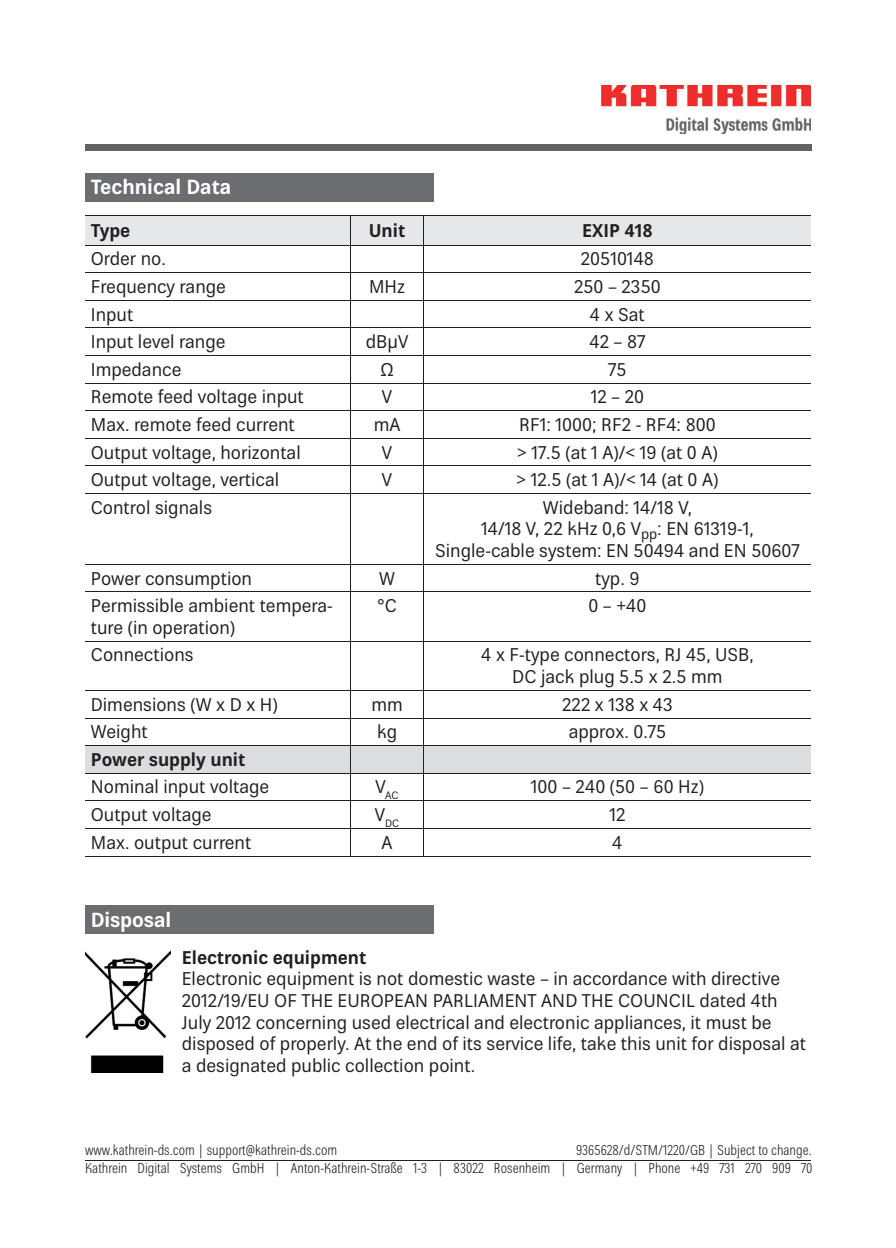
<style>
.page{position:relative;width:896px;height:1248px;background:#fff}
.page>*{position:absolute;margin:0;border:0;box-sizing:border-box;transform-origin:0 0}
.t1{font:700 20px "Kathrein 75";color:#fff}
.t2{font:18px/21.6px "Kathrein 55";color:#231f20;text-align:center}
.t3{font:700 18px "Kathrein 75";color:#231f20}
.t4{font:300 condensed 14px/17.8px "Kathrein 47";color:#231f20;text-align:right}
.t5{font:10.4px "Kathrein 55";color:#231f20}
</style>
<div class="page">
<hr style="left:85px;top:1159px;width:726px;height:1px;background:#231f20">
<div style="left:85px;top:144px;width:726px;height:6px;background:#636366"></div>
<img style="left:602px;top:85px;width:209px;height:49px">
<div style="left:85px;top:173px;width:349px;height:28px;background:#6c6d70"></div>
<svg style="left:85px;top:216px;width:726px;height:277px"></svg>
<hr style="left:85px;top:493px;width:265px;height:1px;background:#231f20">
<hr style="left:350px;top:493px;width:74px;height:1px;background:#231f20">
<hr style="left:350px;top:493px;width:1px;height:71px;background:#231f20">
<hr style="left:424px;top:493px;width:387px;height:1px;background:#231f20">
<hr style="left:424px;top:493px;width:1px;height:71px;background:#231f20">
<hr style="left:85px;top:564px;width:265px;height:1px;background:#231f20">
<hr style="left:350px;top:564px;width:74px;height:1px;background:#231f20">
<svg style="left:350px;top:565px;width:1px;height:26px"></svg>
<hr style="left:424px;top:564px;width:387px;height:1px;background:#231f20">
<hr style="left:85px;top:591px;width:265px;height:1px;background:#231f20">
<hr style="left:350px;top:591px;width:74px;height:1px;background:#231f20">
<hr style="left:350px;top:592px;width:1px;height:49px;background:#231f20">
<hr style="left:424px;top:591px;width:387px;height:1px;background:#231f20">
<hr style="left:424px;top:592px;width:1px;height:49px;background:#231f20">
<hr style="left:85px;top:641px;width:265px;height:1px;background:#231f20">
<hr style="left:350px;top:641px;width:74px;height:1px;background:#231f20">
<hr style="left:350px;top:641px;width:1px;height:49px;background:#231f20">
<hr style="left:424px;top:641px;width:387px;height:1px;background:#231f20">
<hr style="left:424px;top:641px;width:1px;height:49px;background:#231f20">
<svg style="left:85px;top:690px;width:726px;height:165px"></svg>
<hr style="left:85px;top:855px;width:265px;height:1px;background:#231f20">
<hr style="left:350px;top:855px;width:74px;height:1px;background:#231f20">
<hr style="left:424px;top:855px;width:387px;height:1px;background:#231f20">
<hr style="left:85px;top:215px;width:265px;height:1px;background:#231f20">
<hr style="left:350px;top:215px;width:74px;height:1px;background:#231f20">
<hr style="left:350px;top:215px;width:1px;height:30px;background:#231f20">
<hr style="left:424px;top:215px;width:387px;height:1px;background:#231f20">
<hr style="left:424px;top:215px;width:1px;height:30px;background:#231f20">
<div style="left:85px;top:905px;width:349px;height:28px;background:#6c6d70"></div>
<img style="left:85px;top:951px;width:85px;height:121px">
<p class="t1" style="left:91px;top:173px;width:142px">Technical Data</p>
<p class="t3" style="left:91px;top:217px;width:41px">Type</p>
<p class="t3" style="left:369px;top:217px;width:38px">Unit</p>
<p class="t3" style="left:582px;top:217px;width:72px">EXIP 418</p>
<p class="t2" style="left:91px;top:248px;width:77px">Order no.</p>
<p class="t2" style="left:581px;top:248px;width:75px">20510148</p>
<p class="t2" style="left:91px;top:276px;width:137px">Frequency range</p>
<p class="t2" style="left:369px;top:276px;width:38px">MHz</p>
<p class="t2" style="left:574px;top:276px;width:88px">250 – 2350</p>
<p class="t2" style="left:91px;top:303px;width:44px">Input</p>
<p class="t2" style="left:590px;top:303px;width:56px">4 x Sat</p>
<p class="t2" style="left:91px;top:331px;width:136px">Input level range</p>
<p class="t2" style="left:366px;top:331px;width:44px">dBµV</p>
<p class="t2" style="left:589px;top:331px;width:57px">42 – 87</p>
<p class="t2" style="left:91px;top:358px;width:92px">Impedance</p>
<p class="t2" style="left:380px;top:358px;width:15px">Ω</p>
<p class="t2" style="left:608px;top:358px;width:20px">75</p>
<p class="t2" style="left:91px;top:386px;width:215px">Remote feed voltage input</p>
<p class="t2" style="left:382px;top:386px;width:12px">V</p>
<p class="t2" style="left:591px;top:386px;width:55px">12 – 20</p>
<p class="t2" style="left:91px;top:414px;width:206px">Max. remote feed current</p>
<p class="t2" style="left:374px;top:414px;width:28px">mA</p>
<p class="t2" style="left:519px;top:414px;width:198px">RF1: 1000; RF2 - RF4: 800</p>
<p class="t2" style="left:91px;top:441px;width:212px">Output voltage, horizontal</p>
<p class="t2" style="left:382px;top:441px;width:12px">V</p>
<p class="t2" style="left:517px;top:441px;width:202px">&gt; 17.5 (at 1 A)/&lt; 19 (at 0 A)</p>
<p class="t2" style="left:91px;top:469px;width:190px">Output voltage, vertical</p>
<p class="t2" style="left:382px;top:469px;width:12px">V</p>
<p class="t2" style="left:516px;top:469px;width:203px">&gt; 12.5 (at 1 A)/&lt; 14 (at 0 A)</p>
<p class="t2" style="left:91px;top:496px;width:123px">Control signals</p>
<p class="t2" style="left:435px;top:496px;width:366px">Wideband: 14/18 V,<br>14/18 V, 22 kHz 0,6 V<sub>pp</sub>: EN 61319-1,<br>Single-cable system: EN 50494 and EN 50607</p>
<p class="t2" style="left:91px;top:567px;width:163px">Power consumption</p>
<p class="t2" style="left:379px;top:567px;width:18px">W</p>
<p class="t2" style="left:595px;top:567px;width:46px">typ. 9</p>
<p class="t2" style="left:91px;top:595px;width:244px;text-align:left">Permissible ambient tempera&shy;ture (in operation)</p>
<p class="t2" style="left:377px;top:595px;width:21px">°C</p>
<p class="t2" style="left:588px;top:595px;width:59px">0 – +40</p>
<p class="t2" style="left:91px;top:644px;width:104px">Connections</p>
<p class="t2" style="left:481px;top:644px;width:274px">4 x F-type connectors, RJ 45, USB,<br>DC jack plug 5.5 x 2.5 mm</p>
<p class="t2" style="left:91px;top:693px;width:188px">Dimensions (W x D x H)</p>
<p class="t2" style="left:371px;top:693px;width:33px">mm</p>
<p class="t2" style="left:562px;top:693px;width:112px">222 x 138 x 43</p>
<p class="t2" style="left:91px;top:721px;width:59px">Weight</p>
<p class="t2" style="left:377px;top:721px;width:22px">kg</p>
<p class="t2" style="left:569px;top:721px;width:99px">approx. 0.75</p>
<p class="t3" style="left:91px;top:746px;width:156px">Power supply unit</p>
<p class="t2" style="left:91px;top:776px;width:180px">Nominal input voltage</p>
<p class="t5" style="left:375px;top:788px;width:25px"><sup>V</sup>AC</p>
<p class="t2" style="left:531px;top:776px;width:175px">100 – 240 (50 – 60 Hz)</p>
<p class="t2" style="left:91px;top:804px;width:122px">Output voltage</p>
<p class="t5" style="left:375px;top:816px;width:26px"><sup>V</sup>DC</p>
<p class="t2" style="left:609px;top:804px;width:18px">12</p>
<p class="t2" style="left:91px;top:831px;width:162px">Max. output current</p>
<p class="t2" style="left:381px;top:831px;width:12px">A</p>
<p class="t2" style="left:612px;top:831px;width:12px">4</p>
<p class="t1" style="left:91px;top:905px;width:82px">Disposal</p>
<p class="t3" style="left:182px;top:944px;width:186px">Electronic equipment</p>
<p class="t2" style="left:182px;top:968px;width:626px;text-align:left">Electronic equipment is not domestic waste – in accordance with directive 2012/19/EU OF THE EUROPEAN PARLIAMENT AND THE COUNCIL dated 4th July 2012 concerning used electrical and electronic appliances, it must be disposed of properly. At the end of its service life, take this unit for disposal at a designated public collection point.</p>
<p class="t4" style="left:85px;top:1141px;width:254px">www.kathrein-ds.com | support@kathrein-ds.com</p>
<p class="t4" style="left:85px;top:1141px;width:729px">9365628/d/STM/1220/GB | Subject to change.<br>Kathrein Digital Systems GmbH | Anton-Kathrein-Straße 1-3 | 83022 Rosenheim | Germany | Phone +49 731 270 909 70</p>
</div>
